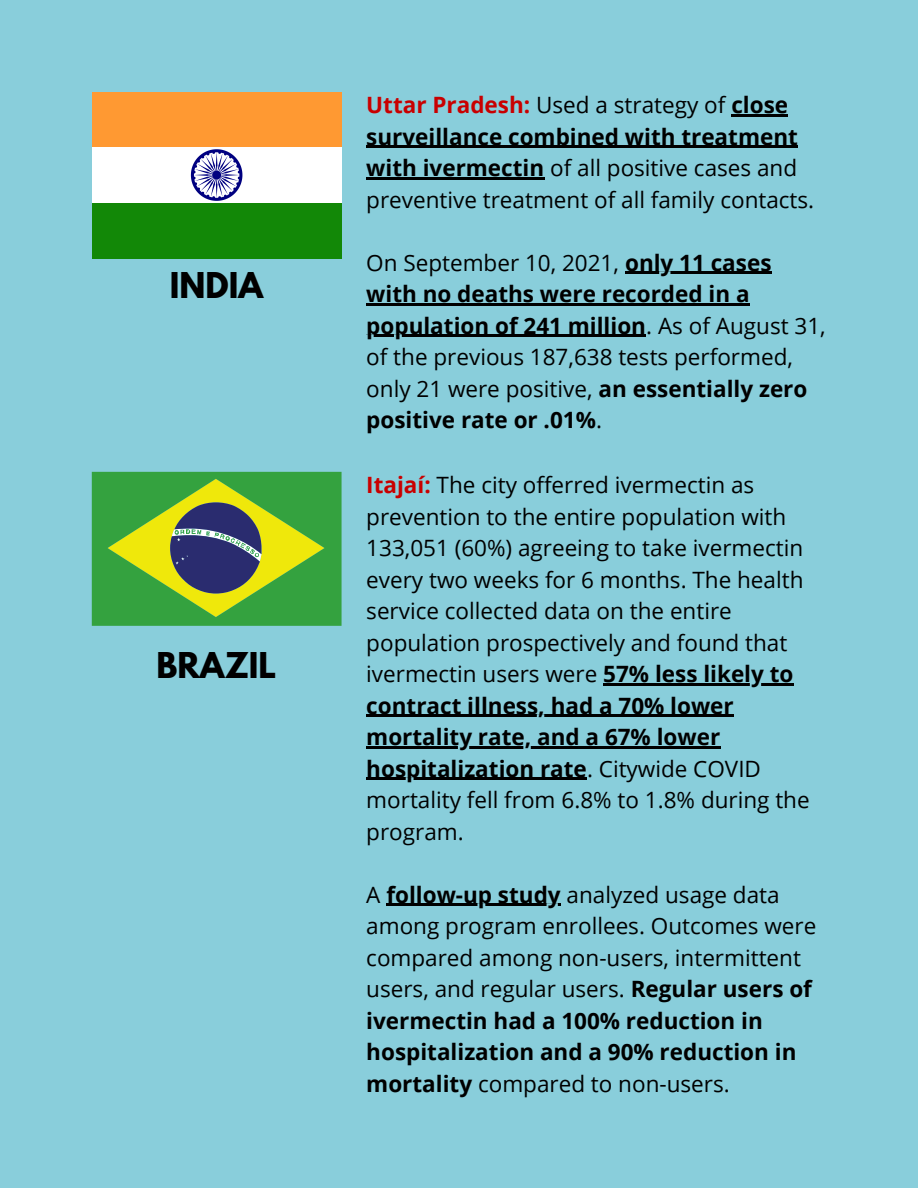
<style>
.page{position:relative;width:918px;height:1188px;background:#89cedb}
.page>*{position:absolute;margin:0;border:0;box-sizing:border-box;transform-origin:0 0}
.t1{font:700 31.5px "League Spartan";color:#000}
.t2{font:22.5px/31.5px "Open Sans";color:#000}
.t3{font:700 22.5px/31.5px "Open Sans";color:#000}
.s1{font-weight:700;color:#c90000}
.s2{font-weight:700}
.s3{font-weight:400}
</style>
<div class="page">
<div style="left:92px;top:92px;width:249px;height:55px;background:#ff9932"></div>
<div style="left:92px;top:147px;width:249px;height:56px;background:#fff"></div>
<div style="left:92px;top:203px;width:249px;height:55px;background:#128807"></div>
<svg style="left:191px;top:149px;width:51px;height:52px"></svg>
<svg style="left:92px;top:472px;width:250px;height:154px;background:#5da03e"></svg>
<hr style="left:603px;top:683px;width:191px;height:3px;background:#000">
<hr style="left:366px;top:715px;width:368px;height:2px;background:#000">
<hr style="left:366px;top:746px;width:355px;height:3px;background:#000">
<hr style="left:366px;top:778px;width:221px;height:2px;background:#000">
<hr style="left:386px;top:904px;width:175px;height:2px;background:#000">
<hr style="left:731px;top:114px;width:57px;height:3px;background:#000">
<hr style="left:366px;top:146px;width:432px;height:2px;background:#000">
<hr style="left:366px;top:177px;width:178px;height:3px;background:#000">
<hr style="left:625px;top:272px;width:147px;height:2px;background:#000">
<hr style="left:366px;top:303px;width:384px;height:3px;background:#000">
<hr style="left:366px;top:335px;width:280px;height:2px;background:#000">
<p class="t1" style="left:170px;top:270px;width:95px">INDIA</p>
<p class="t1" style="left:156px;top:650px;width:121px">BRAZIL</p>
<p class="t2" style="left:366px;top:89px;width:449px"><span class="s1">Uttar Pradesh:</span> Used a strategy of <span class="s2">close surveillance combined with treatment with ivermectin</span> of all positive cases and preventive treatment of all family contacts.</p>
<p class="t3" style="left:366px;top:246px;width:461px"><span class="s3">On September 10, 2021,</span> only 11 cases with no deaths were recorded in a population of 241 million<span class="s3">. As of August 31, of the previous 187,638 tests performed, only 21 were positive,</span> an essentially zero positive rate or .01%<span class="s3">.</span></p>
<p class="t2" style="left:366px;top:469px;width:445px"><span class="s1">Itajaí:</span> The city offerred ivermectin as prevention to the entire population with 133,051 (60%) agreeing to take ivermectin every two weeks for 6 months. The health service collected data on the entire population prospectively and found that ivermectin users were <span class="s2">57% less likely to contract illness, had a 70% lower mortality rate, and a 67% lower hospitalization rate</span>. Citywide COVID mortality fell from 6.8% to 1.8% during the program.</p>
<p class="t2" style="left:366px;top:878px;width:452px">A <span class="s2">follow-up study</span> analyzed usage data among program enrollees. Outcomes were compared among non-users, intermittent users, and regular users. <span class="s2">Regular users of ivermectin had a 100% reduction in hospitalization and a 90% reduction in mortality</span> compared to non-users.</p>
</div>
